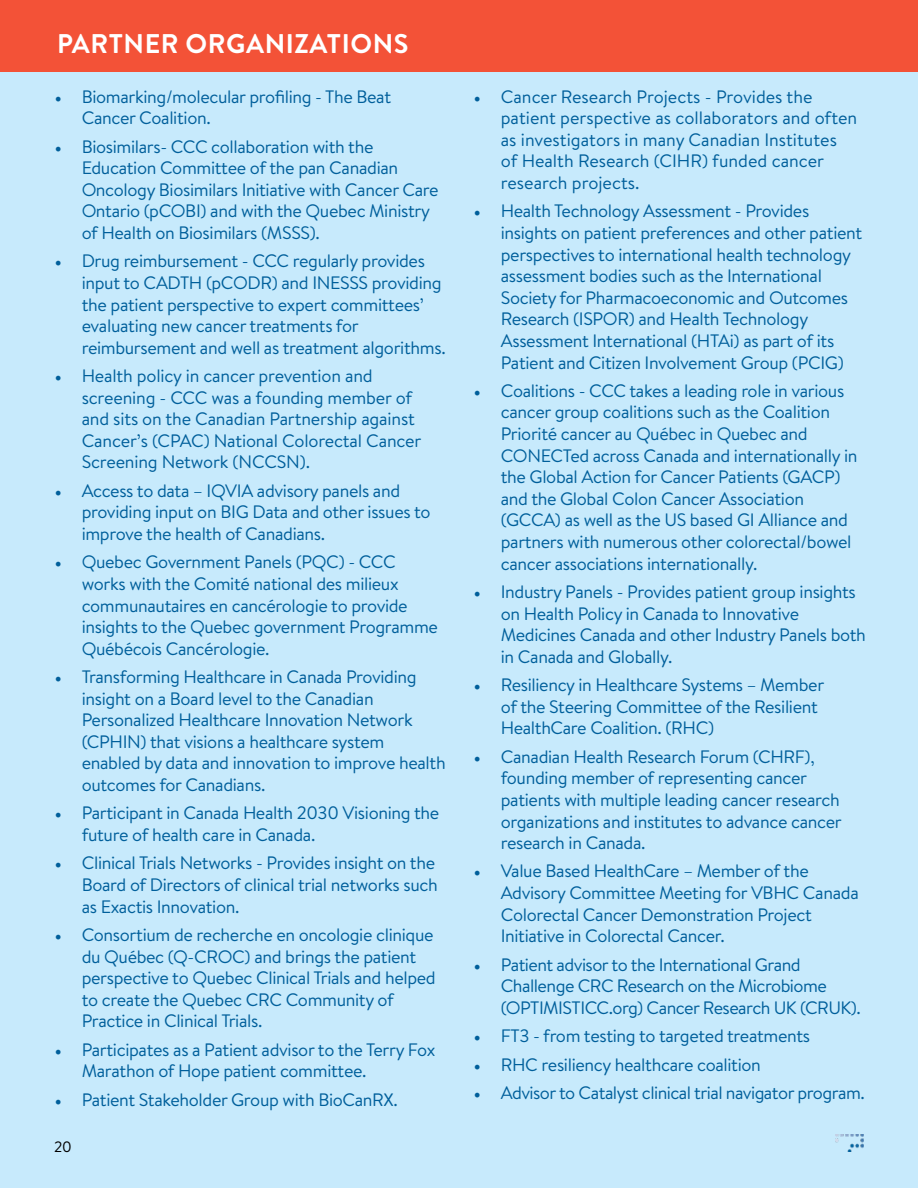
<style>
.page{position:relative;width:918px;height:1188px;background:#fff}
.page>*{position:absolute;margin:0;border:0;box-sizing:border-box;transform-origin:0 0}
.t1{font:700 27px "Brandon Text";letter-spacing:.02em;color:#fff}
.t2{font:18px/21.6px "Brandon Text";letter-spacing:-.02em;color:#005f9b}
.t3{font:18px/21.6px "Brandon Text";color:#005f9b}
.t4{font:15px "Brandon Text";color:#000}
.s1{font-family:"Minion Pro"}
</style>
<div class="page">
<div style="left:0;top:68px;width:918px;height:1120px;background:#c7eafc"></div>
<div style="left:0;top:0;width:918px;height:72px;background:#f35237"></div>
<img style="left:836px;top:1134px;width:28px;height:18px">
<h1 class="t1" style="left:57px;top:33px;width:353px">PARTNER ORGANIZATIONS</h1>
<p class="t2" style="left:82px;top:87px;width:311px;text-indent:-27px"><span class="s1">•</span> Biomarking/molecular profiling - The Beat<br>Cancer Coalition.</p>
<p class="t2" style="left:82px;top:137px;width:359px;text-indent:-27px"><span class="s1">•</span> Biosimilars- CCC collaboration with the Education Committee of the pan Canadian Oncology Biosimilars Initiative with Cancer Care Ontario (pCOBI) and with the Quebec Ministry of Health on Biosimilars (MSSS).</p>
<p class="t2" style="left:82px;top:252px;width:366px;text-indent:-27px"><span class="s1">•</span> Drug reimbursement - CCC regularly provides input to CADTH (pCODR) and INESSS providing the patient perspective to expert committees’ evaluating new cancer treatments for reimbursement and well as treatment algorithms.</p>
<p class="t2" style="left:82px;top:367px;width:341px;text-indent:-27px"><span class="s1">•</span> Health policy in cancer prevention and screening - CCC was a founding member of and sits on the Canadian Partnership against Cancer’s (CPAC) National Colorectal Cancer Screening Network (NCCSN).</p>
<p class="t2" style="left:82px;top:481px;width:350px;text-indent:-27px"><span class="s1">•</span> Access to data – IQVIA advisory panels and providing input on BIG Data and other issues to improve the health of Canadians.</p>
<p class="t2" style="left:82px;top:553px;width:358px;text-indent:-27px"><span class="s1">•</span> Quebec Government Panels (PQC) - CCC works with the Comité national des milieux communautaires en cancérologie to provide insights to the Quebec government Programme Québécois Cancérologie.</p>
<p class="t2" style="left:82px;top:668px;width:366px;text-indent:-27px"><span class="s1">•</span> Transforming Healthcare in Canada Providing insight on a Board level to the Canadian Personalized Healthcare Innovation Network (CPHIN) that visions a healthcare system enabled by data and innovation to improve health outcomes for Canadians.</p>
<p class="t2" style="left:82px;top:804px;width:359px;text-indent:-27px"><span class="s1">•</span> Participant in Canada Health 2030 Visioning the future of health care in Canada.</p>
<p class="t2" style="left:82px;top:854px;width:358px;text-indent:-27px"><span class="s1">•</span> Clinical Trials Networks - Provides insight on the<br>Board of Directors of clinical trial networks such as Exactis Innovation.</p>
<p class="t2" style="left:82px;top:926px;width:356px;text-indent:-27px"><span class="s1">•</span> Consortium de recherche en oncologie clinique du Québec (Q-CROC) and brings the patient perspective to Quebec Clinical Trials and helped to create the Quebec CRC Community of Practice in Clinical Trials.</p>
<p class="t2" style="left:82px;top:1040px;width:355px;text-indent:-27px"><span class="s1">•</span> Participates as a Patient advisor to the Terry Fox<br>Marathon of Hope patient committee.</p>
<p class="t2" style="left:55px;top:1090px;width:345px"><span class="s1">•</span> Patient Stakeholder Group with BioCanRX.</p>
<p class="t4" style="left:54px;top:1141px;width:19px">20</p>
<p class="t3" style="left:501px;top:87px;width:358px;text-indent:-27px"><span class="s1">•</span> Cancer Research Projects - Provides the patient perspective as collaborators and often as investigators in many Canadian Institutes of Health Research (CIHR) funded cancer research projects.</p>
<p class="t2" style="left:501px;top:202px;width:363px;text-indent:-27px"><span class="s1">•</span> Health Technology Assessment - Provides insights on patient preferences and other patient perspectives to international health technology assessment bodies such as the International Society for Pharmacoeconomic and Outcomes Research (ISPOR) and Health Technology Assessment International (HTAi) as part of its Patient and Citizen Involvement Group (PCIG)</p>
<p class="t2" style="left:501px;top:382px;width:358px;text-indent:-27px"><span class="s1">•</span> Coalitions - CCC takes a leading role in various cancer group coalitions such as the Coalition Priorité cancer au Québec in Quebec and CONECTed across Canada and internationally in the Global Action for Cancer Patients (GACP) and the Global Colon Cancer Association (GCCA) as well as the US based GI Alliance and partners with numerous other colorectal/bowel cancer associations internationally.</p>
<p class="t2" style="left:501px;top:583px;width:367px;text-indent:-27px"><span class="s1">•</span> Industry Panels - Provides patient group insights on Health Policy in Canada to Innovative Medicines Canada and other Industry Panels both in Canada and Globally.</p>
<p class="t2" style="left:501px;top:676px;width:325px;text-indent:-27px"><span class="s1">•</span> Resiliency in Healthcare Systems – Member of the Steering Committee of the Resilient<br>HealthCare Coalition. (RHC)</p>
<p class="t2" style="left:501px;top:747px;width:342px;text-indent:-27px"><span class="s1">•</span> Canadian Health Research Forum (CHRF), founding member of representing cancer patients with multiple leading cancer research organizations and institutes to advance cancer research in Canada.</p>
<p class="t2" style="left:501px;top:862px;width:360px;text-indent:-27px"><span class="s1">•</span> Value Based HealthCare – Member of the Advisory Committee Meeting for VBHC Canada Colorectal Cancer Demonstration Project Initiative in Colorectal Cancer.</p>
<p class="t2" style="left:501px;top:955px;width:362px;text-indent:-27px"><span class="s1">•</span> Patient advisor to the International Grand<br>Challenge CRC Research on the Microbiome (OPTIMISTICC.org) Cancer Research UK (CRUK).</p>
<p class="t2" style="left:474px;top:1027px;width:338px"><span class="s1">•</span> FT3 - from testing to targeted treatments</p>
<p class="t2" style="left:474px;top:1055px;width:289px"><span class="s1">•</span> RHC resiliency healthcare coalition</p>
<p class="t2" style="left:474px;top:1084px;width:392px"><span class="s1">•</span> Advisor to Catalyst clinical trial navigator program.</p>
</div>
